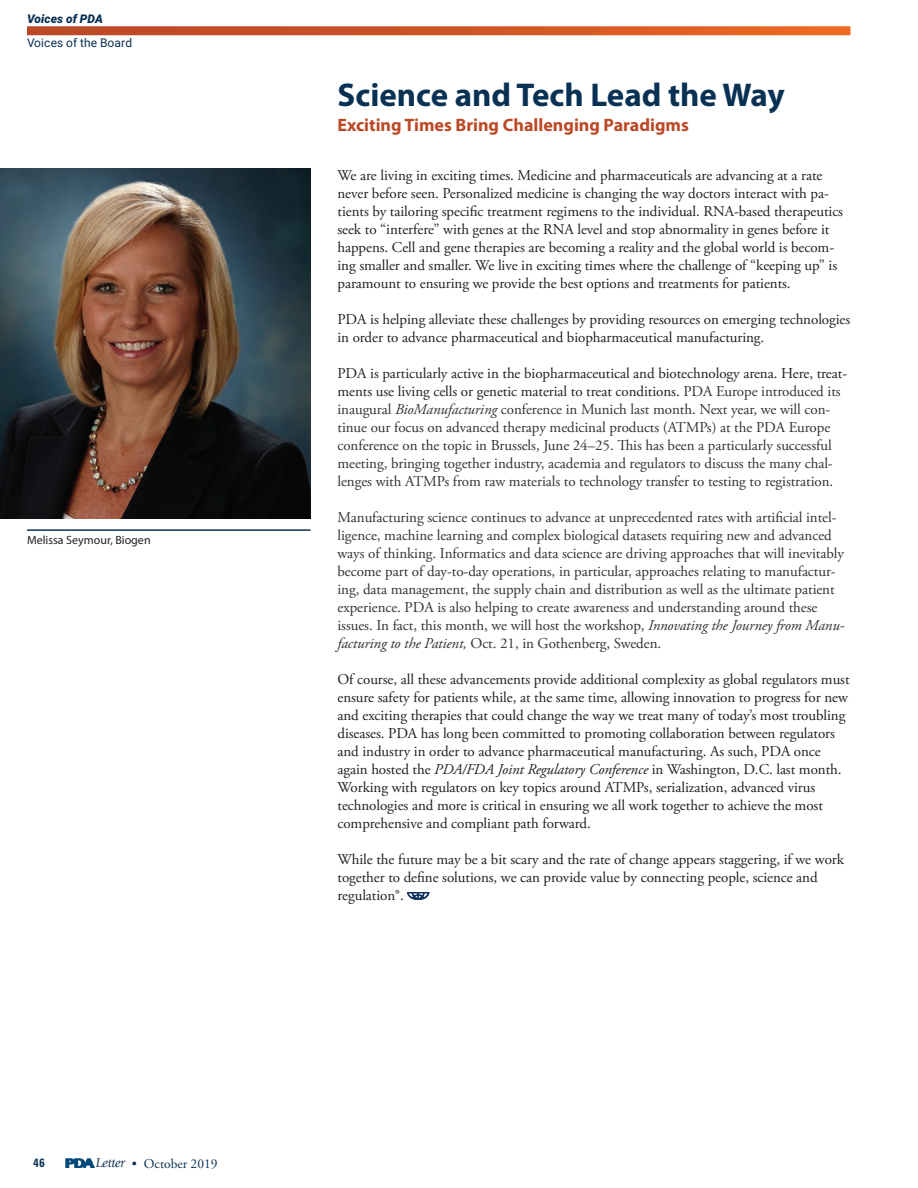
<style>
.page{position:relative;width:918px;height:1188px;background:#fff}
.page>*{position:absolute;margin:0;border:0;box-sizing:border-box;transform-origin:0 0}
.t1{font:700 33px "Myriad Pro";color:#093153}
.t2{font:700 18px "Myriad Pro";color:#bb4926}
.t3{font:15px/18px "Adobe Garamond Pro";letter-spacing:-.005em;color:#231f20}
.t4{font:15px/18px "Adobe Garamond Pro";letter-spacing:-.005em;color:#333}
.t5{font:13.5px "Adobe Garamond Pro";color:#093153}
.t6{font:12px "Myriad Pro";color:#231f20}
.t7{font:12px "Roboto";letter-spacing:.01em;color:#093153}
.t8{font:italic 900 12px "Roboto";letter-spacing:.005em;color:#093153}
.t9{font:700 condensed 12px "Zurich BT";color:#093153}
.s1{font-family:"Giovanni";font-style:italic}
.s2{color:#231f20}
.s3{font-style:italic}
</style>
<div class="page">
<svg style="left:66px;top:1159px;width:28px;height:9px"></svg>
<img style="left:0;top:168px;width:310px;height:351px">
<hr style="left:27px;top:529px;width:283px;height:2px;background:#093153">
<svg style="left:27px;top:26px;width:823px;height:9px;background:#d15a2b"></svg>
<svg style="left:407px;top:892px;width:22px;height:8px"></svg>
<p class="t8" style="left:27px;top:10px;width:77px">Voices of PDA</p>
<p class="t7" style="left:27px;top:35px;width:107px">Voices of the Board</p>
<p class="t6" style="left:27px;top:533px;width:125px">Melissa Seymour, Biogen</p>
<p class="t9" style="left:33px;top:1156px;width:13px">46</p>
<p class="t5" style="left:96px;top:1155px;width:123px"><span class="s1">Letter</span> • October 2019</p>
<h1 class="t1" style="left:338px;top:73px;width:449px">Science and Tech Lead the Way</h1>
<p class="t2" style="left:338px;top:113px;width:353px">Exciting Times Bring Challenging Paradigms</p>
<p class="t3" style="left:337px;top:167px;width:507px">We are living in exciting times. Medicine and pharmaceuticals are advancing at a rate never before seen. Personalized medicine is changing the way doctors interact with pa&shy;tients by tailoring specific treatment regimens to the individual. RNA-based therapeutics seek to “interfere” with genes at the RNA level and stop abnormality in genes before it happens. Cell and gene therapies are becoming a reality and the global world is becom&shy;ing smaller and smaller. We live in exciting times where the challenge of “keeping up” is paramount to ensuring we provide the best options and treatments for patients.</p>
<p class="t3" style="left:337px;top:311px;width:514px">PDA is helping alleviate these challenges by providing resources on emerging technologies in order to advance pharmaceutical and biopharmaceutical manufacturing.</p>
<p class="t4" style="left:337px;top:365px;width:511px"><span class="s2">PDA is particularly active in the biopharmaceutical and biotechnology arena. Here, treat&shy;ments use living cells or genetic material to treat conditions.</span> PDA Europe introduced its inaugural <span class="s3">BioManufacturing</span> conference in Munich last month. Next year, we will con&shy;tinue our focus on advanced therapy medicinal products (ATMPs) at the PDA Europe conference on the topic in Brussels, June 24–25. This has been a particularly successful meeting, bringing together industry, academia and regulators to discuss the many chal&shy;lenges with ATMPs from raw materials to technology transfer to testing to registration.</p>
<p class="t4" style="left:337px;top:509px;width:509px">Manufacturing science continues to advance at unprecedented rates with artificial intel&shy;ligence, machine learning and complex biological datasets requiring new and advanced ways of thinking. Informatics and data science are driving approaches that will inevitably become part of day-to-day operations, in particular, approaches relating to manufactur&shy;ing, data management, the supply chain and distribution as well as the ultimate patient experience. PDA is also helping to create awareness and understanding around these issues. In fact, this month, we will host the workshop, <span class="s3">Innovating the Journey from Manu&shy;facturing to the Patient,</span> Oct. 21, in Gothenberg, Sweden.</p>
<p class="t3" style="left:337px;top:671px;width:514px">Of course, all these advancements provide additional complexity as global regulators must ensure safety for patients while, at the same time, allowing innovation to progress for new and exciting therapies that could change the way we treat many of today’s most troubling diseases. PDA has long been committed to promoting collaboration between regulators and industry in order to advance pharmaceutical manufacturing. As such, PDA once again hosted the <span class="s3">PDA/FDA Joint Regulatory Conference</span> in Washington, D.C. last month.<br>Working with regulators on key topics around ATMPs, serialization, advanced virus technologies and more is critical in ensuring we all work together to achieve the most comprehensive and compliant path forward.</p>
<p class="t3" style="left:337px;top:851px;width:508px">While the future may be a bit scary and the rate of change appears staggering, if we work together to define solutions, we can provide value by connecting people, science and regulation®.</p>
</div>
